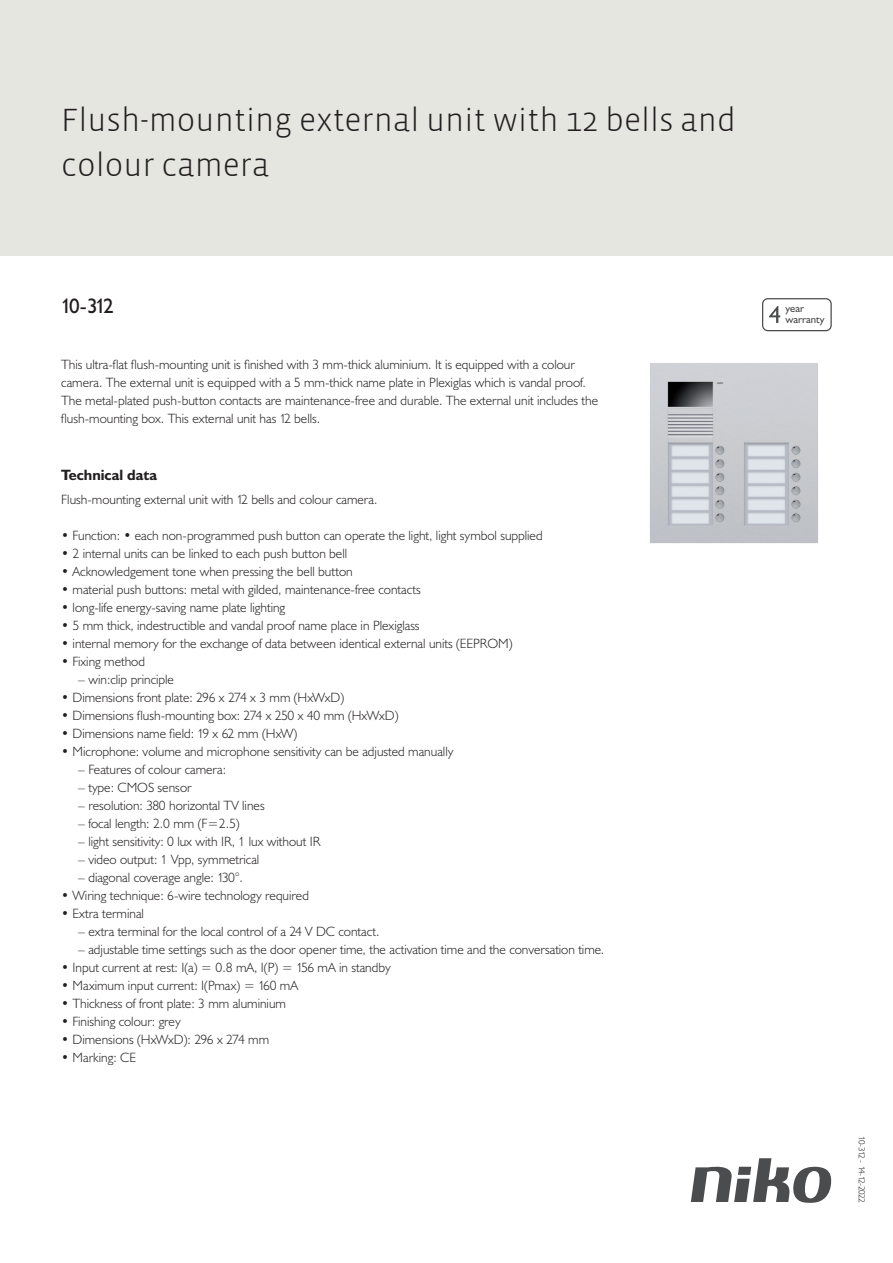
<style>
.page{position:relative;width:893px;height:1263px;background:#fff}
.page>*{position:absolute;margin:0;border:0;box-sizing:border-box;transform-origin:0 0}
.Title_datasheets{font:300 33px/45px "Vista Sans";color:#231f20}
.Article_number{font:21px "Humanist 521 BT";color:#231f20}
.Titles_parts{font:700 15px "Humanist 521 BT";color:#231f20}
.USP_Bullets{font:300 13.5px "Humanist 521 BT";color:#231f20}
.Platte_tekst_CAB{font:300 13.5px/18px "Humanist 521 BT";color:#231f20}
.USP_Bullets_level_2{font:300 13.5px "Humanist 521 BT";color:#231f20}
.t1{font:10.8px/10.8px "Humanist 521 BT";color:#4b4c4d}
.Revision{font:300 9px "Humanist 521 BT";letter-spacing:-.12em;color:#231f20}
</style>
<div class="page">
<svg style="left:691px;top:1158px;width:141px;height:45px"></svg>
<div style="left:0;top:0;width:893px;height:255px;background:#e6e6e0"></div>
<svg style="left:762px;top:298px;width:70px;height:33px"></svg>
<img style="left:650px;top:363px;width:168px;height:181px">
<p class="Title_datasheets" style="left:61px;top:98px;width:676px">Flush-mounting external unit with 12 bells and colour camera</p>
<p class="Article_number" style="left:61px;top:293px;width:54px">10-312</p>
<p class="Platte_tekst_CAB" style="left:61px;top:355px;width:538px">This ultra-flat flush-mounting unit is finished with 3 mm-thick aluminium. It is equipped with a colour camera. The external unit is equipped with a 5 mm-thick name plate in Plexiglas which is vandal proof.<br>The metal-plated push-button contacts are maintenance-free and durable. The external unit includes the flush-mounting box. This external unit has 12 bells.</p>
<p class="Titles_parts" style="left:61px;top:465px;width:98px">Technical data</p>
<p class="Platte_tekst_CAB" style="left:61px;top:490px;width:318px">Flush-mounting external unit with 12 bells and colour camera.</p>
<p class="USP_Bullets" style="left:61px;top:527px;width:483px">• Function: • each non-programmed push button can operate the light, light symbol supplied</p>
<p class="USP_Bullets" style="left:61px;top:545px;width:287px">• 2 internal units can be linked to each push button bell</p>
<p class="USP_Bullets" style="left:61px;top:563px;width:293px">• Acknowledgement tone when pressing the bell button</p>
<p class="USP_Bullets" style="left:61px;top:581px;width:361px">• material push buttons: metal with gilded, maintenance-free contacts</p>
<p class="USP_Bullets" style="left:61px;top:599px;width:226px">• long-life energy-saving name plate lighting</p>
<p class="USP_Bullets" style="left:61px;top:617px;width:360px">• 5 mm thick, indestructible and vandal proof name place in Plexiglass</p>
<p class="USP_Bullets" style="left:61px;top:635px;width:453px">• internal memory for the exchange of data between identical external units (EEPROM)</p>
<p class="USP_Bullets" style="left:61px;top:653px;width:85px">• Fixing method</p>
<p class="USP_Bullets_level_2" style="left:78px;top:671px;width:97px">– win:clip principle</p>
<p class="USP_Bullets" style="left:61px;top:689px;width:285px">• Dimensions front plate: 296 x 274 x 3 mm (HxWxD)</p>
<p class="USP_Bullets" style="left:61px;top:707px;width:339px">• Dimensions flush-mounting box: 274 x 250 x 40 mm (HxWxD)</p>
<p class="USP_Bullets" style="left:61px;top:725px;width:237px">• Dimensions name field: 19 x 62 mm (HxW)</p>
<p class="USP_Bullets" style="left:61px;top:743px;width:394px">• Microphone: volume and microphone sensitivity can be adjusted manually</p>
<p class="USP_Bullets_level_2" style="left:78px;top:761px;width:149px">– Features of colour camera:</p>
<p class="USP_Bullets_level_2" style="left:78px;top:779px;width:115px">– type: CMOS sensor</p>
<p class="USP_Bullets_level_2" style="left:78px;top:797px;width:188px">– resolution: 380 horizontal TV lines</p>
<p class="USP_Bullets_level_2" style="left:78px;top:815px;width:163px">– focal length: 2.0 mm (F=2.5)</p>
<p class="USP_Bullets_level_2" style="left:78px;top:833px;width:244px">– light sensitivity: 0 lux with IR, 1 lux without IR</p>
<p class="USP_Bullets_level_2" style="left:78px;top:851px;width:183px">– video output: 1 Vpp, symmetrical</p>
<p class="USP_Bullets_level_2" style="left:78px;top:869px;width:166px">– diagonal coverage angle: 130°.</p>
<p class="USP_Bullets" style="left:61px;top:887px;width:249px">• Wiring technique: 6-wire technology required</p>
<p class="USP_Bullets" style="left:61px;top:905px;width:84px">• Extra terminal</p>
<p class="USP_Bullets_level_2" style="left:78px;top:923px;width:303px">– extra terminal for the local control of a 24 V DC contact.</p>
<p class="USP_Bullets_level_2" style="left:78px;top:941px;width:528px">– adjustable time settings such as the door opener time, the activation time and the conversation time.</p>
<p class="USP_Bullets" style="left:61px;top:959px;width:331px">• Input current at rest: I(a) = 0.8 mA, I(P) = 156 mA in standby</p>
<p class="USP_Bullets" style="left:61px;top:977px;width:238px">• Maximum input current: I(Pmax) = 160 mA</p>
<p class="USP_Bullets" style="left:61px;top:995px;width:226px">• Thickness of front plate: 3 mm aluminium</p>
<p class="USP_Bullets" style="left:61px;top:1013px;width:121px">• Finishing colour: grey</p>
<p class="USP_Bullets" style="left:61px;top:1031px;width:209px">• Dimensions (HxWxD): 296 x 274 mm</p>
<p class="USP_Bullets" style="left:61px;top:1049px;width:76px">• Marking: CE</p>
<p class="t1" style="left:785px;top:303px;width:41px">year warranty</p>
<p class="Revision" style="left:868px;top:1136px;width:68px;rotate:90deg">10-312 - 14-12-2022</p>
</div>
